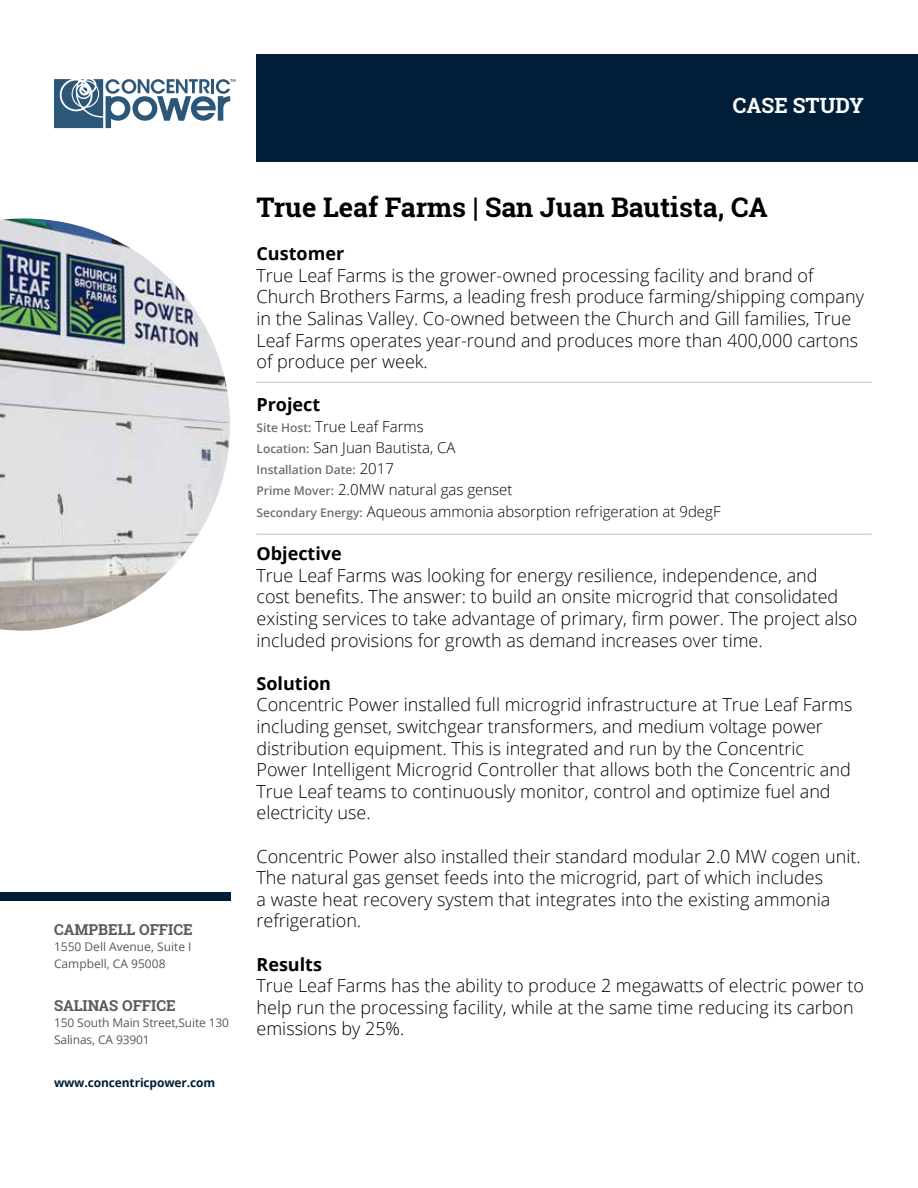
<style>
.page{position:relative;width:918px;height:1188px;background:#fff}
.page>*{position:absolute;margin:0;border:0;box-sizing:border-box;transform-origin:0 0}
.t1{font:700 27px "Roboto Slab";color:#000}
.t2{font:700 21px "Roboto Slab";color:#fff}
.t3{font:300 18px/21.6px "Open Sans";color:#000}
.t4{font:700 18px "Open Sans";color:#000}
.t5{font:300 15px/21px "Open Sans";color:#000}
.t6{font:700 15px "Roboto Slab";color:#58595b}
.t7{font:12px/16.5px "Open Sans";letter-spacing:-.01em;color:#58595b}
.t8{font:700 12px "Open Sans";letter-spacing:-.01em;color:#011e39}
.t9{font:600 12px "Open Sans";color:#6d6e71}
.s1{font-weight:600;font-size:12px;color:#6d6e71}
.s2{font-weight:300;font-size:15px;color:#000}
</style>
<div class="page">
<div style="left:0;top:892px;width:230px;height:9px;background:#011e39"></div>
<div style="left:256px;top:54px;width:662px;height:108px;background:#011e39"></div>
<svg style="left:54px;top:79px;width:181px;height:49px"></svg>
<hr style="left:256px;top:382px;width:616px;height:1px;background:#d1d3d4">
<hr style="left:256px;top:534px;width:616px;height:1px;background:#d1d3d4">
<img style="left:0;top:218px;width:230px;height:413px">
<p class="t2" style="left:733px;top:91px;width:133px">CASE STUDY</p>
<p class="t6" style="left:54px;top:919px;width:140px">CAMPBELL OFFICE</p>
<p class="t7" style="left:54px;top:938px;width:139px">1550 Dell Avenue, Suite I<br>Campbell, CA 95008</p>
<p class="t6" style="left:54px;top:995px;width:123px">SALINAS OFFICE</p>
<p class="t7" style="left:54px;top:1014px;width:177px">150 South Main Street,Suite 130<br>Salinas, CA 93901</p>
<p class="t8" style="left:54px;top:1074px;width:163px">www.concentricpower.com</p>
<h1 class="t1" style="left:256px;top:189px;width:513px">True Leaf Farms | San Juan Bautista, CA</h1>
<p class="t4" style="left:256px;top:241px;width:89px">Customer</p>
<p class="t3" style="left:256px;top:264px;width:609px">True Leaf Farms is the grower-owned processing facility and brand of Church Brothers Farms, a leading fresh produce farming/shipping company in the Salinas Valley. Co-owned between the Church and Gill families, True Leaf Farms operates year-round and produces more than 400,000 cartons of produce per week.</p>
<p class="t4" style="left:256px;top:392px;width:65px">Project</p>
<p class="t5" style="left:256px;top:416px;width:201px"><span class="s1">Site Host:</span> True Leaf Farms<br><span class="s1">Location:</span> San Juan Bautista, CA</p>
<p class="t9" style="left:256px;top:462px;width:139px">Installation Date: <span class="s2">2017</span></p>
<p class="t5" style="left:256px;top:479px;width:466px;line-height:21.6px"><span class="s1">Prime Mover:</span> 2.0MW natural gas genset<br><span class="s1">Secondary Energy:</span> Aqueous ammonia absorption refrigeration at 9degF</p>
<p class="t4" style="left:256px;top:541px;width:87px">Objective</p>
<p class="t3" style="left:256px;top:564px;width:602px">True Leaf Farms was looking for energy resilience, independence, and<br>cost benefits. The answer: to build an onsite microgrid that consolidated existing services to take advantage of primary, firm power. The project also included provisions for growth as demand increases over time.</p>
<p class="t4" style="left:256px;top:671px;width:76px">Solution</p>
<p class="t3" style="left:256px;top:694px;width:598px">Concentric Power installed full microgrid infrastructure at True Leaf Farms including genset, switchgear transformers, and medium voltage power distribution equipment. This is integrated and run by the Concentric Power Intelligent Microgrid Controller that allows both the Concentric and True Leaf teams to continuously monitor, control and optimize fuel and electricity use.</p>
<p class="t3" style="left:256px;top:845px;width:606px">Concentric Power also installed their standard modular 2.0 MW cogen unit.<br>The natural gas genset feeds into the microgrid, part of which includes<br>a waste heat recovery system that integrates into the existing ammonia refrigeration.</p>
<p class="t4" style="left:256px;top:951px;width:67px">Results</p>
<p class="t3" style="left:256px;top:974px;width:609px">True Leaf Farms has the ability to produce 2 megawatts of electric power to help run the processing facility, while at the same time reducing its carbon emissions by 25%.</p>
</div>
